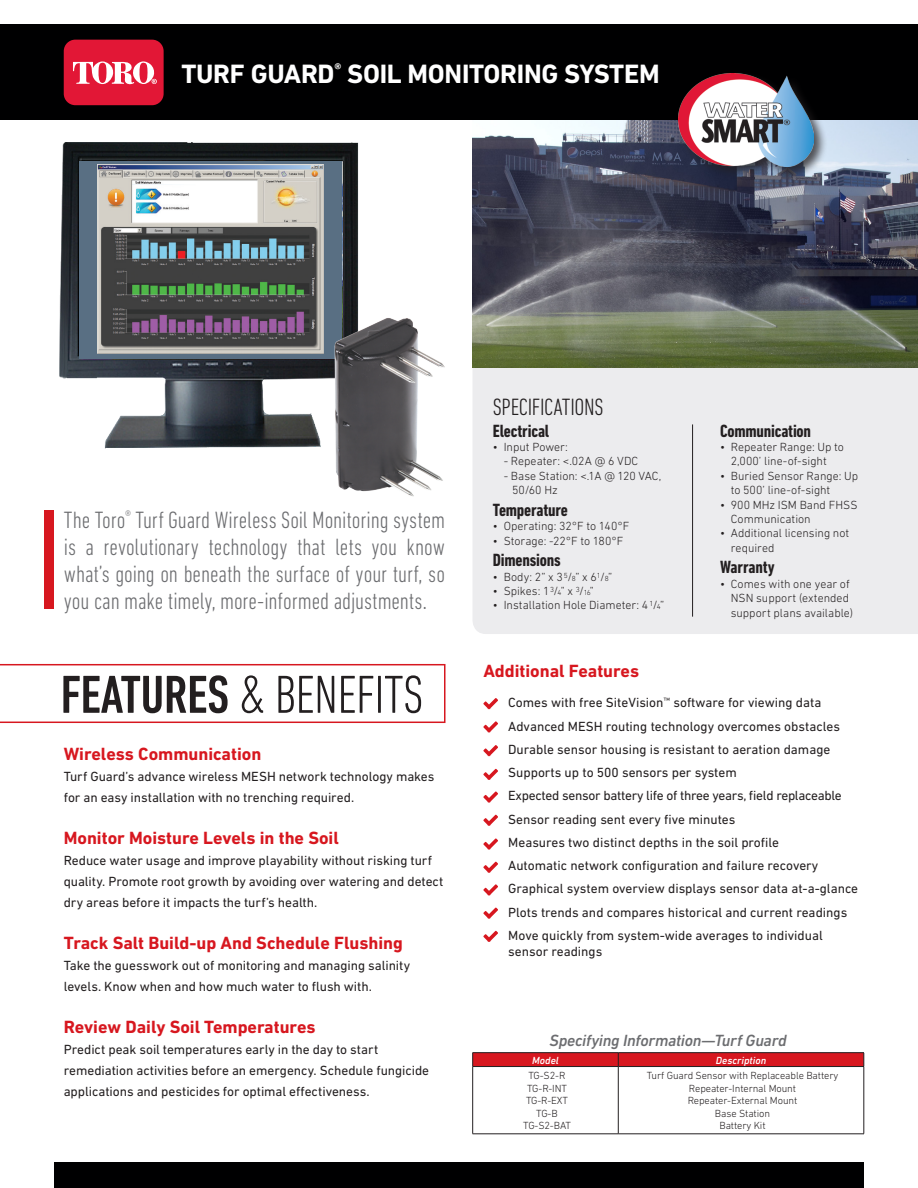
<style>
.page{position:relative;width:918px;height:1188px;background:#fff}
.page>*{position:absolute;margin:0;border:0;box-sizing:border-box;transform-origin:0 0}
.t1{font:300 condensed 54.3px "DIN Next LT Pro";letter-spacing:-.01em;color:#231f20}
.t2{font:700 27px "DIN Next LT Pro";letter-spacing:-.01em;color:#fff}
.t3{font:300 condensed 24px/27px "DIN Next LT Pro";letter-spacing:-.005em;color:#6c6d70;text-align:justify}
.t4{font:300 condensed 24px "DIN Next LT Pro";letter-spacing:-.01em;color:#231f20}
.t5{font:700 18px "DIN Next LT Pro";color:#d7171f}
.t6{font:700 condensed 18px "DIN Next LT Pro";letter-spacing:-.01em;color:#231f20}
.t7{font:italic 500 16.5px "DIN Next LT Pro";letter-spacing:-.015em;color:#6c6d70}
.t8{font:13.5px/21px "DIN Next LT Pro";color:#231f20}
.t9{font:13.5px "DIN Next LT Pro";letter-spacing:-.02em;color:#231f20}
.t10{font:300 12px/14.4px "DIN Next LT Pro";color:#231f20}
.t11{font:300 10.5px "DIN Next LT Pro";letter-spacing:-.01em;color:#231f20}
.t12{font:italic 500 10.5px "DIN Next LT Pro";letter-spacing:.005em;color:#fff}
.s1{font-size:7.5px}
.s2{font-weight:500}
</style>
<div class="page">
<div style="left:54px;top:1162px;width:810px;height:26px;background:#000001"></div>
<div style="left:472px;top:367px;width:446px;height:267px;background:#ececee"></div>
<img style="left:472px;top:120px;width:446px;height:247px">
<hr style="left:692px;top:424px;width:1px;height:193px;background:#231f20">
<div style="left:44px;top:510px;width:10px;height:99px;background:#d7171f"></div>
<svg style="left:0;top:664px;width:446px;height:59px"></svg>
<div style="left:0;top:25px;width:918px;height:95px;background:#000001"></div>
<div style="left:64px;top:40px;width:100px;height:65px;background:#e21736;border-radius:12px"></div>
<svg style="left:73px;top:61px;width:84px;height:23px"></svg>
<img style="left:59px;top:142px;width:300px;height:307px">
<div style="left:80px;top:161px;width:262px;height:198px;background:#596f83"></div>
<img style="left:98px;top:164px;width:226px;height:189px">
<img style="left:307px;top:304px;width:138px;height:193px">
<hr style="left:472px;top:1052px;width:146px;height:1px;background:#231f20">
<hr style="left:618px;top:1052px;width:246px;height:1px;background:#231f20">
<svg style="left:472px;top:1053px;width:393px;height:14px;background:#d3171f"></svg>
<hr style="left:472px;top:1066px;width:146px;height:1px;background:#231f20">
<hr style="left:472px;top:1067px;width:1px;height:67px;background:#231f20">
<hr style="left:618px;top:1066px;width:246px;height:1px;background:#231f20">
<hr style="left:618px;top:1067px;width:1px;height:67px;background:#231f20">
<hr style="left:864px;top:1067px;width:1px;height:67px;background:#231f20">
<hr style="left:472px;top:1134px;width:146px;height:1px;background:#231f20">
<hr style="left:618px;top:1134px;width:246px;height:1px;background:#231f20">
<svg style="left:483px;top:698px;width:15px;height:11px"></svg>
<svg style="left:483px;top:721px;width:15px;height:12px"></svg>
<svg style="left:483px;top:745px;width:15px;height:11px"></svg>
<svg style="left:483px;top:769px;width:15px;height:11px"></svg>
<svg style="left:483px;top:792px;width:15px;height:11px"></svg>
<svg style="left:483px;top:815px;width:15px;height:11px"></svg>
<svg style="left:483px;top:839px;width:15px;height:11px"></svg>
<svg style="left:483px;top:862px;width:15px;height:11px"></svg>
<svg style="left:483px;top:884px;width:15px;height:12px"></svg>
<svg style="left:483px;top:908px;width:15px;height:11px"></svg>
<svg style="left:483px;top:931px;width:15px;height:11px"></svg>
<div style="left:675px;top:70px;width:152px;height:111px;background:#231f20;opacity:.75"></div>
<img style="left:678px;top:73px;width:136px;height:94px">
<p class="t2" style="left:181px;top:58px;width:480px">TURF GUARD<sup>®</sup> SOIL MONITORING SYSTEM</p>
<p class="t3" style="left:64px;top:506px;width:383px">The Toro<sup>®</sup> Turf Guard Wireless Soil Monitoring system is a revolutionary technology that lets you know what’s going on beneath the surface of your turf, so you can make timely, more-informed adjustments.</p>
<p class="t4" style="left:493px;top:393px;width:112px">SPECIFICATIONS</p>
<p class="t6" style="left:493px;top:420px;width:58px">Electrical</p>
<p class="t10" style="left:493px;top:440px;width:77px">• Input Power:</p>
<p class="t10" style="left:504px;top:454px;width:136px">- Repeater: &lt;.02A @ 6 VDC</p>
<p class="t10" style="left:504px;top:468px;width:159px">- Base Station: &lt;.1A @ 120 VAC,</p>
<p class="t10" style="left:512px;top:483px;width:47px">50/60 Hz</p>
<p class="t6" style="left:493px;top:500px;width:77px">Temperature</p>
<p class="t10" style="left:493px;top:519px;width:138px">• Operating: 32°F to 140°F</p>
<p class="t10" style="left:493px;top:533px;width:132px">• Storage: -22°F to 180°F</p>
<p class="t6" style="left:493px;top:550px;width:69px">Dimensions</p>
<p class="t10" style="left:493px;top:569px;width:121px">• Body: 2” x 3<sup>5</sup>/<span class="s1">8</span>” x 6<sup>1</sup>/<span class="s1">8</span>”</p>
<p class="t10" style="left:493px;top:584px;width:103px">• Spikes: 1<sup>3</sup>/<span class="s1">4</span>” x <sup>3</sup>/<span class="s1">16</span>”</p>
<p class="t10" style="left:493px;top:598px;width:173px">• Installation Hole Diameter: 4<sup>1</sup>/<span class="s1">4</span>”</p>
<p class="t6" style="left:720px;top:420px;width:93px">Communication</p>
<p class="t10" style="left:720px;top:440px;width:126px;text-align:center">• Repeater Range: Up to<br>2,000’ line-of-sight</p>
<p class="t10" style="left:731px;top:468px;width:129px;text-indent:-11px">• Buried Sensor Range: Up to 500’ line-of-sight</p>
<p class="t10" style="left:731px;top:497px;width:128px;text-indent:-11px">• 900 MHz ISM Band FHSS<br>Communication</p>
<p class="t10" style="left:731px;top:526px;width:120px;text-indent:-11px">• Additional licensing not required</p>
<p class="t6" style="left:720px;top:557px;width:56px">Warranty</p>
<p class="t10" style="left:731px;top:576px;width:124px;text-indent:-11px">• Comes with one year of<br>NSN support (extended support plans available)</p>
<p class="t1" style="left:61px;top:664px;width:364px"><span class="s2">FEATURES</span> &amp; BENEFITS</p>
<p class="t5" style="left:64px;top:743px;width:199px">Wireless Communication</p>
<p class="t8" style="left:64px;top:766px;width:372px">Turf Guard’s advance wireless MESH network technology makes for an easy installation with no trenching required.</p>
<p class="t5" style="left:64px;top:827px;width:277px">Monitor Moisture Levels in the Soil</p>
<p class="t8" style="left:64px;top:850px;width:381px">Reduce water usage and improve playability without risking turf quality. Promote root growth by avoiding over watering and detect dry areas before it impacts the turf’s health.</p>
<p class="t5" style="left:64px;top:932px;width:341px">Track Salt Build-up And Schedule Flushing</p>
<p class="t8" style="left:64px;top:955px;width:348px">Take the guesswork out of monitoring and managing salinity levels. Know when and how much water to flush with.</p>
<p class="t5" style="left:64px;top:1016px;width:253px">Review Daily Soil Temperatures</p>
<p class="t8" style="left:64px;top:1039px;width:367px">Predict peak soil temperatures early in the day to start remediation activities before an emergency. Schedule fungicide applications and pesticides for optimal effectiveness.</p>
<p class="t5" style="left:483px;top:661px;width:157px">Additional Features</p>
<p class="t8" style="left:508px;top:692px;width:315px">Comes with free SiteVision<sup>™</sup> software for viewing data</p>
<p class="t8" style="left:508px;top:715px;width:333px">Advanced MESH routing technology overcomes obstacles</p>
<p class="t8" style="left:508px;top:739px;width:324px">Durable sensor housing is resistant to aeration damage</p>
<p class="t8" style="left:508px;top:762px;width:230px">Supports up to 500 sensors per system</p>
<p class="t9" style="left:508px;top:788px;width:335px">Expected sensor battery life of three years, field replaceable</p>
<p class="t8" style="left:508px;top:808px;width:229px">Sensor reading sent every five minutes</p>
<p class="t8" style="left:508px;top:832px;width:272px">Measures two distinct depths in the soil profile</p>
<p class="t8" style="left:508px;top:855px;width:312px">Automatic network configuration and failure recovery</p>
<p class="t8" style="left:508px;top:878px;width:351px">Graphical system overview displays sensor data at-a-glance</p>
<p class="t8" style="left:508px;top:901px;width:341px">Plots trends and compares historical and current readings</p>
<p class="t8" style="left:508px;top:927px;width:316px;line-height:16.5px">Move quickly from system-wide averages to individual sensor readings</p>
<p class="t7" style="left:550px;top:1031px;width:239px">Specifying Information—Turf Guard</p>
<p class="t12" style="left:532px;top:1054px;width:28px">Model</p>
<p class="t12" style="left:716px;top:1054px;width:52px">Description</p>
<p class="t11" style="left:528px;top:1069px;width:39px">TG-S2-R</p>
<p class="t11" style="left:527px;top:1082px;width:41px">TG-R-INT</p>
<p class="t11" style="left:526px;top:1095px;width:44px">TG-R-EXT</p>
<p class="t11" style="left:536px;top:1107px;width:23px">TG-B</p>
<p class="t11" style="left:523px;top:1120px;width:49px">TG-S2-BAT</p>
<p class="t11" style="left:647px;top:1069px;width:193px">Turf Guard Sensor with Replaceable Battery</p>
<p class="t11" style="left:689px;top:1082px;width:109px">Repeater-Internal Mount</p>
<p class="t11" style="left:688px;top:1095px;width:111px">Repeater-External Mount</p>
<p class="t11" style="left:715px;top:1107px;width:57px">Base Station</p>
<p class="t11" style="left:719px;top:1120px;width:48px">Battery Kit</p>
</div>
